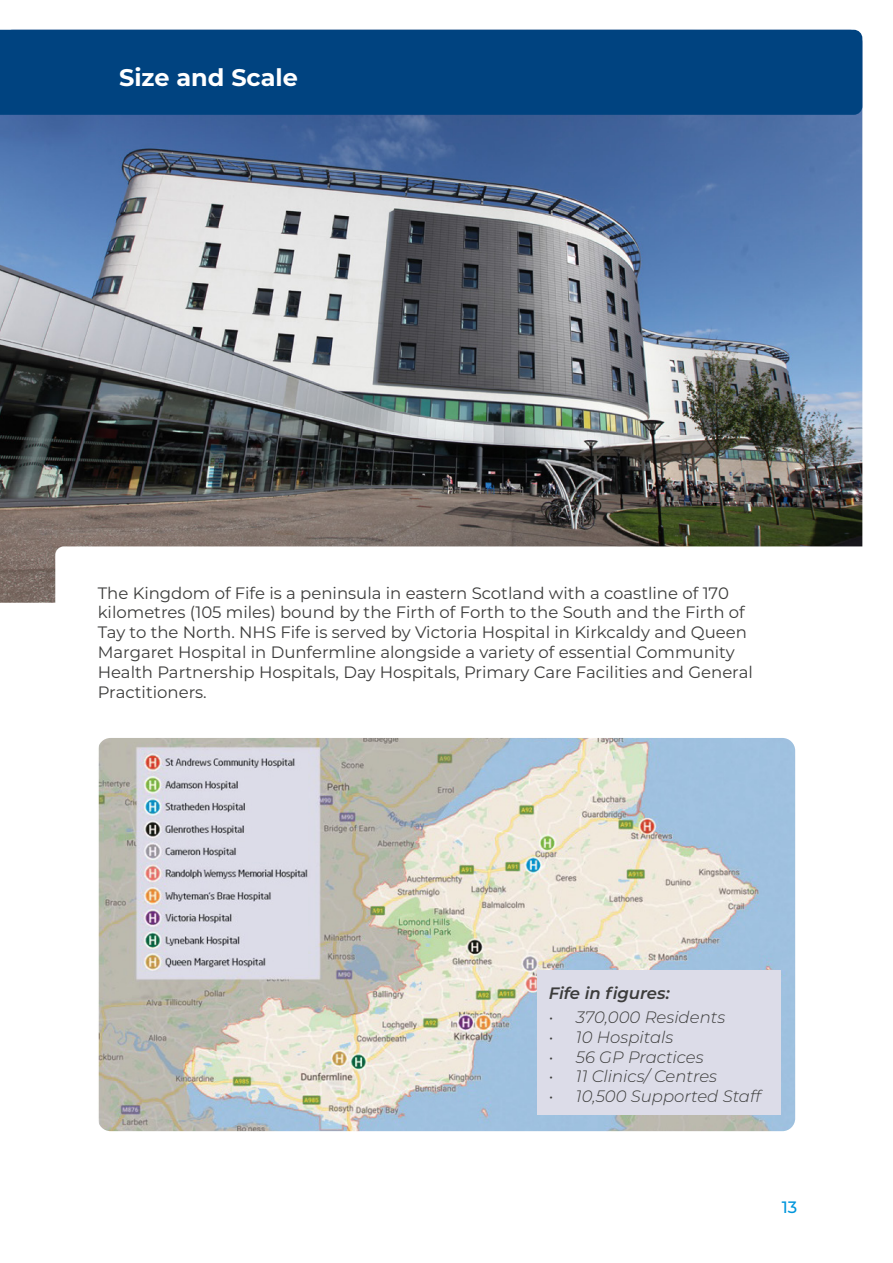
<style>
.page{position:relative;width:893px;height:1263px;background:#fff}
.page>*{position:absolute;margin:0;border:0;box-sizing:border-box;transform-origin:0 0}
.t1{font:700 24px "Montserrat";color:#fff}
.t2{font:16.5px/19.8px "Montserrat";color:#3c3c3b}
.t3{font:italic 300 16.5px "Montserrat";color:#3c3c3b}
.t4{font:italic 600 16.5px "Montserrat";color:#3c3c3b}
.t5{font:500 16.5px "Montserrat";color:#0096dc}
</style>
<div class="page">
<img style="left:0;top:115px;width:862px;height:488px">
<div style="left:55px;top:546px;width:824px;height:353px;background:#fff;border-radius:9px"></div>
<div style="left:0;top:30px;width:862px;height:85px;background:#004380"></div>
<img style="left:98px;top:738px;width:697px;height:393px">
<div style="left:538px;top:970px;width:243px;height:144px;background:#dcdce8"></div>
<h1 class="t1" style="left:119px;top:60px;width:180px">Size and Scale</h1>
<p class="t2" style="left:98px;top:582px;width:657px">The Kingdom of Fife is a peninsula in eastern Scotland with a coastline of 170 kilometres (105 miles) bound by the Firth of Forth to the South and the Firth of Tay to the North. NHS Fife is served by Victoria Hospital in Kirkcaldy and Queen Margaret Hospital in Dunfermline alongside a variety of essential Community Health Partnership Hospitals, Day Hospitals, Primary Care Facilities and General Practitioners.</p>
<p class="t4" style="left:549px;top:981px;width:122px">Fife in figures:</p>
<p class="t3" style="left:549px;top:1006px;width:178px">• 370,000 Residents</p>
<p class="t3" style="left:549px;top:1026px;width:126px">• 10 Hospitals</p>
<p class="t3" style="left:549px;top:1045px;width:156px">• 56 GP Practices</p>
<p class="t3" style="left:549px;top:1065px;width:170px">• 11 Clinics/ Centres</p>
<p class="t3" style="left:549px;top:1085px;width:214px">• 10,500 Supported Staff</p>
<p class="t5" style="left:782px;top:1195px;width:17px">13</p>
</div>
